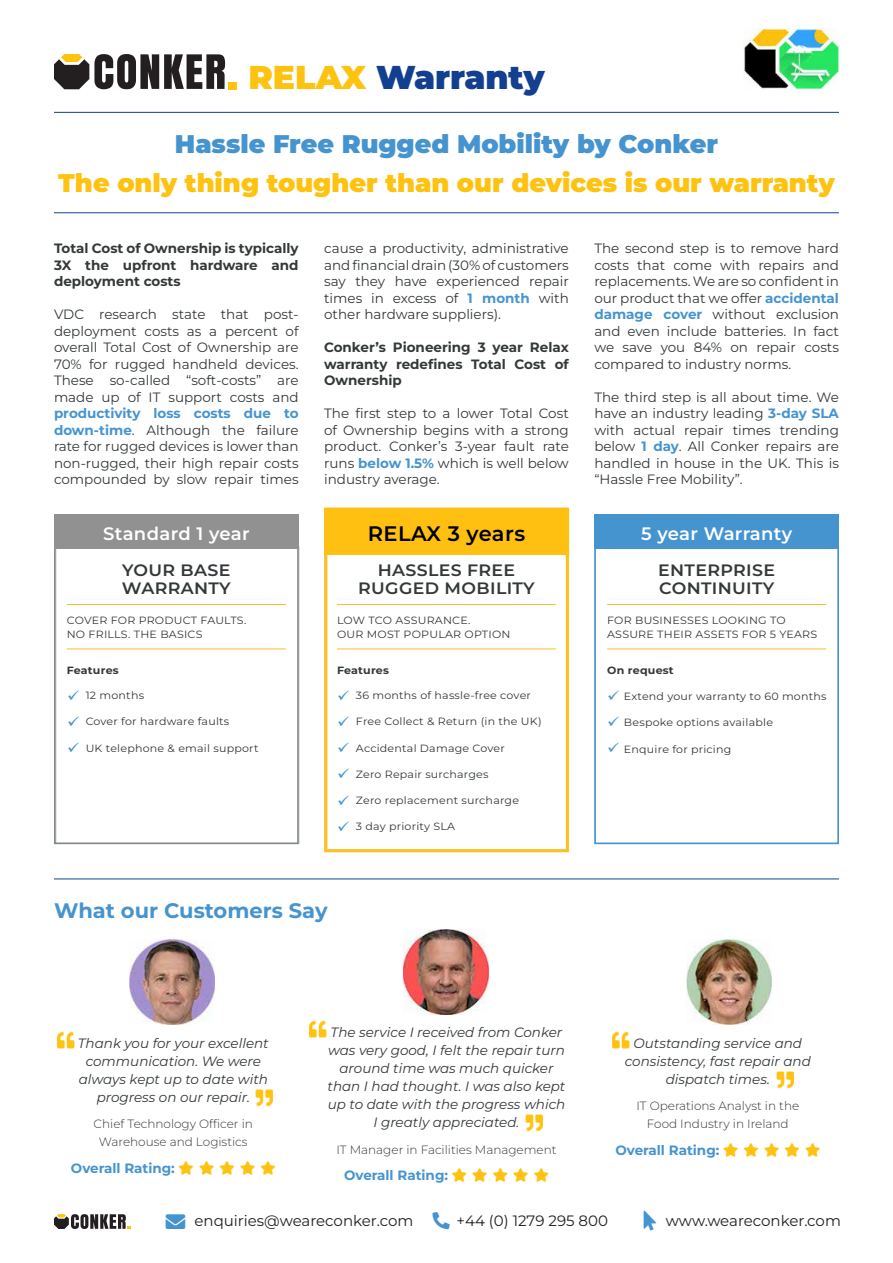
<style>
.page{position:relative;width:893px;height:1263px;background:#fff}
.page>*{position:absolute;margin:0;border:0;box-sizing:border-box;transform-origin:0 0}
.t1{font:900 33px "Montserrat";color:#123f90}
.t2{font:900 25.5px "Montserrat";color:#fec210}
.t3{font:900 25.5px "Montserrat";color:#4594d0}
.t4{font:700 21px "Montserrat";color:#4594d0}
.t5{font:600 21px "Montserrat";letter-spacing:.02em;color:#000001}
.t6{font:600 18px "Montserrat";letter-spacing:.02em;color:#fff}
.t7{font:600 16.5px/18px "Montserrat";letter-spacing:.02em;color:#333839;scale:1.05 1}
.t8{font:15px "Montserrat";color:#231f20}
.t9{font:13.5px/16.5px "Montserrat";color:#333839;text-align:justify}
.t10{font:italic 13.5px/18px "Montserrat";color:#333839;text-align:center}
.t11{font:700 13.5px/16.5px "Montserrat";color:#333839;text-align:justify}
.t12{font:700 13.5px "Montserrat";color:#4594d0}
.t13{font:300 12px/18px "Montserrat";color:#333839;text-align:center}
.t14{font:10.5px/13.5px "Montserrat";letter-spacing:.02em;color:#333839;scale:1.05 1}
.t15{font:700 10.5px "Montserrat";letter-spacing:.02em;color:#333839;scale:1.05 1}
.s1{color:#fec210}
.s2{font-weight:700;color:#4594d0}
</style>
<div class="page">
<div style="left:324px;top:508px;width:245px;height:344px;border:3px solid #fac127"></div>
<hr style="left:54px;top:212px;width:785px;height:1px;background:#123f90">
<hr style="left:54px;top:878px;width:785px;height:1px;background:#123f90">
<svg style="left:54px;top:1214px;width:77px;height:15px"></svg>
<img style="left:743px;top:28px;width:96px;height:62px">
<div style="left:229px;top:82px;width:8px;height:7px;background:#fec210"></div>
<svg style="left:54px;top:54px;width:171px;height:35px"></svg>
<img style="left:130px;top:940px;width:85px;height:85px">
<img style="left:404px;top:929px;width:85px;height:85px">
<img style="left:687px;top:940px;width:85px;height:85px">
<div style="left:54px;top:546px;width:245px;height:298px;border:2px solid #838889"></div>
<div style="left:594px;top:546px;width:245px;height:298px;border:2px solid #4594d0"></div>
<div style="left:594px;top:514px;width:245px;height:35px;background:#4594d0"></div>
<div style="left:324px;top:508px;width:245px;height:47px;background:#ffc012"></div>
<div style="left:54px;top:514px;width:245px;height:35px;background:#909190"></div>
<img style="left:612px;top:1032px;width:17px;height:17px">
<img style="left:776px;top:1071px;width:17px;height:17px">
<img style="left:309px;top:1021px;width:17px;height:17px">
<img style="left:525px;top:1114px;width:17px;height:17px">
<img style="left:57px;top:1032px;width:17px;height:17px">
<img style="left:255px;top:1089px;width:17px;height:17px">
<hr style="left:67px;top:604px;width:219px;height:1px;background:#fac127">
<hr style="left:337px;top:604px;width:219px;height:1px;background:#fac127">
<hr style="left:607px;top:604px;width:219px;height:1px;background:#fac127">
<hr style="left:67px;top:648px;width:219px;height:1px;background:#fac127">
<hr style="left:337px;top:648px;width:219px;height:1px;background:#fac127">
<hr style="left:607px;top:648px;width:219px;height:1px;background:#fac127">
<hr style="left:54px;top:112px;width:785px;height:1px;background:#123f90">
<p class="t1" style="left:248px;top:56px;width:298px"><span class="s1">RELAX</span> Warranty</p>
<p class="t3" style="left:175px;top:127px;width:545px">Hassle Free Rugged Mobility by Conker</p>
<p class="t2" style="left:58px;top:166px;width:778px">The only thing tougher than our devices is our warranty</p>
<p class="t11" style="left:54px;top:240px;width:246px">Total Cost of Ownership is typically 3X the upfront hardware and deployment costs</p>
<p class="t9" style="left:54px;top:306px;width:246px">VDC research state that post&shy;deployment costs as a percent of overall Total Cost of Ownership are 70% for rugged handheld devices.<br>These so-called “soft-costs” are made up of IT support costs and <span class="s2">productivity loss costs due to down-time</span>. Although the failure rate for rugged devices is lower than non-rugged, their high repair costs compounded by slow repair times</p>
<p class="t9" style="left:324px;top:240px;width:246px">cause a productivity, administrative and financial drain (30% of customers say they have experienced repair times in excess of <span class="s2">1 month</span> with other hardware suppliers).</p>
<p class="t11" style="left:324px;top:339px;width:246px">Conker’s Pioneering 3 year Relax warranty redefines Total Cost of Ownership</p>
<p class="t9" style="left:324px;top:405px;width:246px">The first step to a lower Total Cost of Ownership begins with a strong product. Conker’s 3-year fault rate runs <span class="s2">below 1.5%</span> which is well below industry average.</p>
<p class="t9" style="left:594px;top:240px;width:246px">The second step is to remove hard costs that come with repairs and replacements. We are so confident in our product that we offer <span class="s2">accidental damage cover</span> without exclusion and even include batteries. In fact we save you 84% on repair costs compared to industry norms.</p>
<p class="t9" style="left:594px;top:388px;width:246px">The third step is all about time. We have an industry leading <span class="s2">3-day SLA </span>with actual repair times trending below <span class="s2">1 day</span>. All Conker repairs are handled in house in the UK. This is “Hassle Free Mobility”.</p>
<p class="t6" style="left:103px;top:521px;width:148px">Standard 1 year</p>
<p class="t5" style="left:368px;top:520px;width:159px">RELAX 3 years</p>
<p class="t6" style="left:641px;top:521px;width:152px">5 year Warranty</p>
<p class="t7" style="left:122px;top:561px;width:105px">YOUR BASE<br>WARRANTY</p>
<p class="t14" style="left:67px;top:613px;width:173px">COVER FOR PRODUCT FAULTS.<br>NO FRILLS. THE BASICS</p>
<p class="t15" style="left:67px;top:663px;width:51px">Features</p>
<p class="t15" style="left:337px;top:663px;width:51px">Features</p>
<p class="t15" style="left:607px;top:663px;width:65px">On request</p>
<p class="t14" style="left:86px;top:688px;width:57px">12 months</p>
<p class="t14" style="left:86px;top:714px;width:138px">Cover for hardware faults</p>
<p class="t14" style="left:86px;top:741px;width:166px">UK telephone &amp; email support</p>
<p class="t7" style="left:358px;top:561px;width:170px;text-align:center">HASSLES FREE<br>RUGGED MOBILITY</p>
<p class="t14" style="left:337px;top:613px;width:129px">LOW TCO ASSURANCE.</p>
<p class="t14" style="left:337px;top:628px;width:167px">OUR MOST POPULAR OPTION</p>
<p class="t7" style="left:658px;top:561px;width:113px">ENTERPRISE<br>CONTINUITY</p>
<p class="t14" style="left:607px;top:613px;width:202px">FOR BUSINESSES LOOKING TO<br>ASSURE THEIR ASSETS FOR 5 YEARS</p>
<p class="t14" style="left:356px;top:688px;width:168px">36 months of hassle-free cover</p>
<p class="t14" style="left:356px;top:714px;width:178px">Free Collect &amp; Return (in the UK)</p>
<p class="t14" style="left:356px;top:741px;width:143px">Accidental Damage Cover</p>
<p class="t14" style="left:356px;top:767px;width:128px">Zero Repair surcharges</p>
<p class="t14" style="left:356px;top:793px;width:157px">Zero replacement surcharge</p>
<p class="t14" style="left:356px;top:820px;width:96px">3 day priority SLA</p>
<p class="t14" style="left:624px;top:689px;width:194px">Extend your warranty to 60 months</p>
<p class="t14" style="left:624px;top:716px;width:143px">Bespoke options available</p>
<p class="t14" style="left:624px;top:742px;width:104px">Enquire for pricing</p>
<p class="t4" style="left:54px;top:896px;width:275px">What our Customers Say</p>
<p class="t10" style="left:78px;top:1034px;width:192px">Thank you for your excellent communication. We were always kept up to date with progress on our repair.</p>
<p class="t13" style="left:94px;top:1115px;width:161px">Chief Technology Officer in<br>Warehouse and Logistics</p>
<p class="t12" style="left:71px;top:1159px;width:206px">Overall Rating: <span class="s1">▼</span> <span class="s1">▼</span> <span class="s1">▼</span> <span class="s1">▼</span> <span class="s1">▼</span></p>
<p class="t10" style="left:327px;top:1023px;width:239px">The service I received from Conker was very good, I felt the repair turn around time was much quicker than I had thought. I was also kept up to date with the progress which<br>I greatly appreciated.</p>
<p class="t13" style="left:336px;top:1140px;width:222px">IT Manager in Facilities Management</p>
<p class="t12" style="left:344px;top:1166px;width:206px">Overall Rating: <span class="s1">▼</span> <span class="s1">▼</span> <span class="s1">▼</span> <span class="s1">▼</span> <span class="s1">▼</span></p>
<p class="t10" style="left:625px;top:1034px;width:188px">Outstanding service and consistency, fast repair and dispatch times.</p>
<p class="t13" style="left:636px;top:1097px;width:164px">IT Operations Analyst in the<br>Food Industry in Ireland</p>
<p class="t12" style="left:615px;top:1141px;width:206px">Overall Rating: <span class="s1">▼</span> <span class="s1">▼</span> <span class="s1">▼</span> <span class="s1">▼</span> <span class="s1">▼</span></p>
<p class="t8" style="left:194px;top:1211px;width:220px">enquiries@weareconker.com</p>
<p class="t8" style="left:666px;top:1211px;width:177px">www.weareconker.com</p>
<p class="t8" style="left:456px;top:1211px;width:153px">+44 (0) 1279 295 800</p>
</div>
